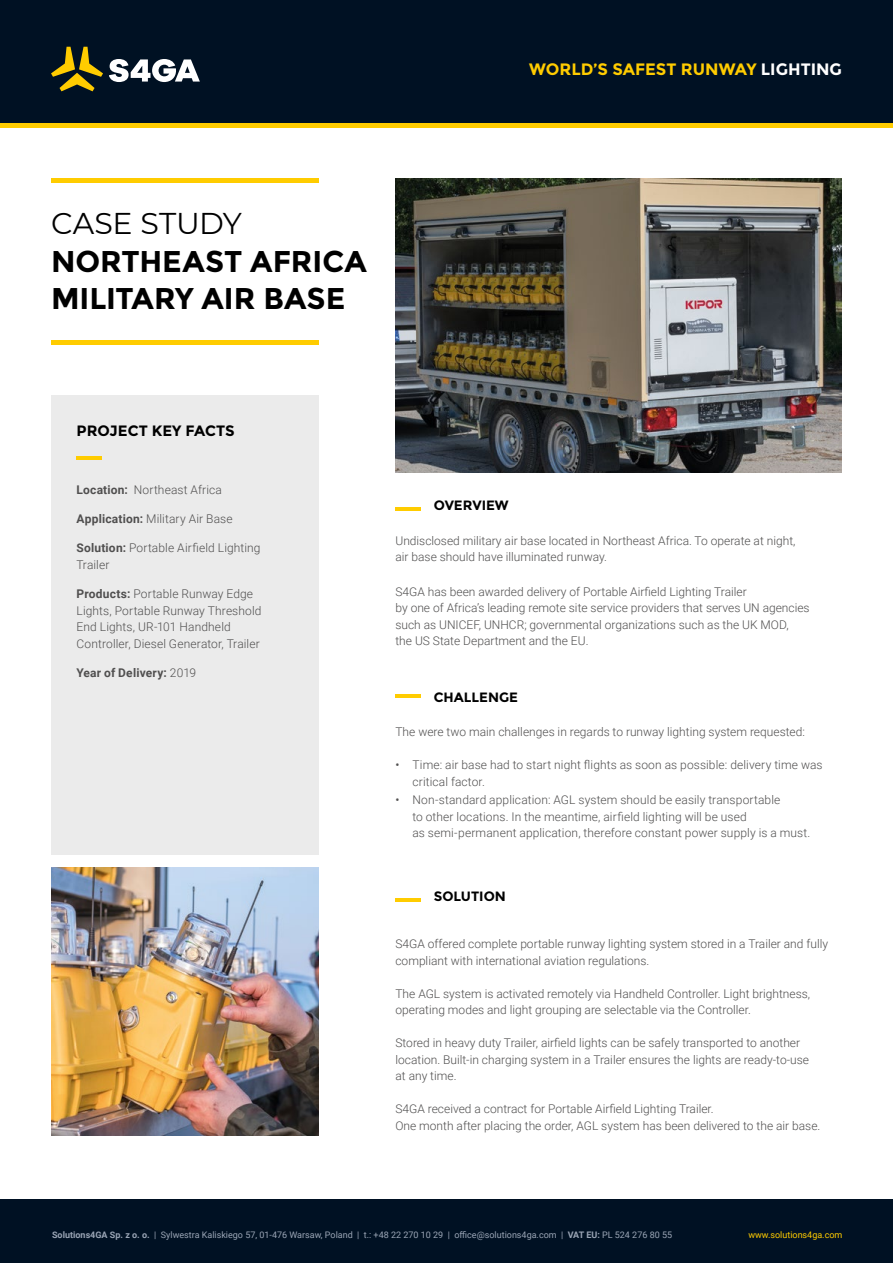
<style>
.page{position:relative;width:893px;height:1263px;background:#fff}
.page>*{position:absolute;margin:0;border:0;box-sizing:border-box;transform-origin:0 0}
.t1{font:700 30px/37.5px "Montserrat";color:#000}
.t2{font:30px "Montserrat";letter-spacing:-.005em;color:#000}
.t3{font:700 16.5px "Montserrat";color:#fc0}
.t4{font:700 15px "Montserrat";color:#000}
.t5{font:700 13.5px "Montserrat";color:#000}
.t6{font:300 12px/16.5px "Roboto";color:#504f4f}
.t7{font:700 12px "Roboto";letter-spacing:.015em;color:#504f4f}
.t8{font:9px "Roboto";color:#9aa5b5}
.t9{font:9px "Roboto";color:#fc0}
.s1{color:#fff}
.s2{font-weight:700}
.s3{font-weight:300}
.s4{font-weight:400}
</style>
<div class="page">
<div style="left:0;top:0;width:893px;height:128px;background:#001123"></div>
<svg style="left:109px;top:59px;width:91px;height:23px"></svg>
<svg style="left:51px;top:47px;width:52px;height:44px"></svg>
<div style="left:0;top:1199px;width:893px;height:64px;background:#001123"></div>
<div style="left:0;top:123px;width:893px;height:5px;background:#fc0"></div>
<hr style="left:51px;top:179px;width:268px;height:4px;background:#fc0">
<hr style="left:51px;top:340px;width:268px;height:4px;background:#fc0">
<img style="left:395px;top:179px;width:447px;height:293px">
<div style="left:52px;top:395px;width:267px;height:460px;background:#ebebeb"></div>
<hr style="left:77px;top:456px;width:25px;height:3px;background:#fc0">
<hr style="left:395px;top:507px;width:26px;height:3px;background:#fc0">
<hr style="left:395px;top:898px;width:26px;height:3px;background:#fc0">
<hr style="left:395px;top:695px;width:26px;height:3px;background:#fc0">
<img style="left:51px;top:867px;width:268px;height:268px">
<h2 class="t3" style="left:529px;top:60px;width:314px">WORLD’S SAFEST RUNWAY <span class="s1">LIGHTING</span></h2>
<h1 class="t2" style="left:51px;top:203px;width:192px">CASE STUDY</h1>
<h1 class="t1" style="left:51px;top:242px;width:317px">NORTHEAST AFRICA<br>MILITARY AIR BASE</h1>
<p class="t4" style="left:77px;top:421px;width:160px">PROJECT KEY FACTS</p>
<p class="t6" style="left:77px;top:481px;width:147px"><span class="s2">Location:</span> Northeast Africa</p>
<p class="t6" style="left:77px;top:510px;width:158px"><span class="s2">Application:</span> Military Air Base</p>
<p class="t6" style="left:77px;top:539px;width:186px"><span class="s2">Solution:</span> Portable Airfield Lighting<br>Trailer</p>
<p class="t6" style="left:77px;top:585px;width:187px"><span class="s2">Products:</span> Portable Runway Edge Lights, Portable Runway Threshold End Lights, UR-101 Handheld Controller, Diesel Generator, Trailer</p>
<p class="t7" style="left:77px;top:664px;width:121px">Year of Delivery: <span class="s3">2019</span></p>
<p class="t5" style="left:434px;top:497px;width:76px">OVERVIEW</p>
<p class="t6" style="left:395px;top:532px;width:402px">Undisclosed military air base located in Northeast Africa. To operate at night, air base should have illuminated runway.</p>
<p class="t6" style="left:395px;top:583px;width:416px">S4GA has been awarded delivery of Portable Airfield Lighting Trailer<br>by one of Africa’s leading remote site service providers that serves UN agencies such as UNICEF, UNHCR; governmental organizations such as the UK MOD,<br>the US State Department and the EU.</p>
<p class="t5" style="left:434px;top:689px;width:86px">CHALLENGE</p>
<p class="t6" style="left:395px;top:723px;width:411px">The were two main challenges in regards to runway lighting system requested:</p>
<p class="t6" style="left:412px;top:756px;width:412px;text-indent:-17px"><span class="s4">•</span> Time: air base had to start night flights as soon as possible: delivery time was critical factor.</p>
<p class="t6" style="left:412px;top:791px;width:399px;text-indent:-17px"><span class="s4">•</span> Non-standard application: AGL system should be easily transportable<br>to other locations. In the meantime, airfield lighting will be used<br>as semi-permanent application, therefore constant power supply is a must.</p>
<p class="t5" style="left:434px;top:888px;width:74px">SOLUTION</p>
<p class="t6" style="left:395px;top:935px;width:434px">S4GA offered complete portable runway lighting system stored in a Trailer and fully compliant with international aviation regulations.</p>
<p class="t6" style="left:395px;top:985px;width:416px">The AGL system is activated remotely via Handheld Controller. Light brightness, operating modes and light grouping are selectable via the Controller.</p>
<p class="t6" style="left:395px;top:1034px;width:415px">Stored in heavy duty Trailer, airfield lights can be safely transported to another location. Built-in charging system in a Trailer ensures the lights are ready-to-use at any time.</p>
<p class="t6" style="left:395px;top:1100px;width:426px">S4GA received a contract for Portable Airfield Lighting Trailer.<br>One month after placing the order, AGL system has been delivered to the air base.</p>
<p class="t8" style="left:52px;top:1228px;width:621px"><span class="s2">Solutions4GA Sp. z o. o.</span> | Sylwestra Kaliskiego 57, 01-476 Warsaw, Poland | t.: +48 22 270 10 29 | office@solutions4ga.com | <span class="s2">VAT EU:</span> PL 524 276 80 55</p>
<p class="t9" style="left:748px;top:1228px;width:95px">www.solutions4ga.com</p>
</div>
